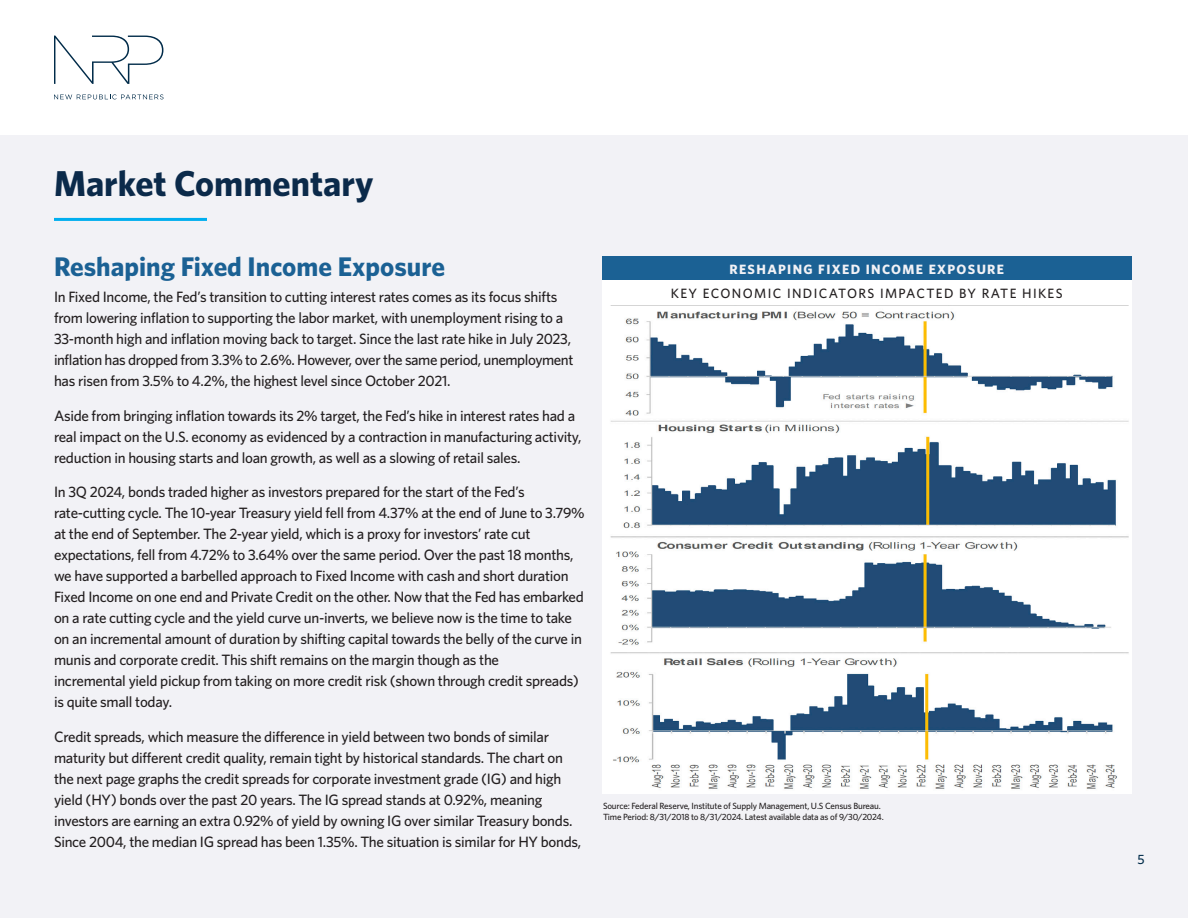
<style>
.page{position:relative;width:1188px;height:918px;background:#fff}
.page>*{position:absolute;margin:0;border:0;box-sizing:border-box;transform-origin:0 0}
.t1{font:700 36px "Whitney";color:#0b2a4a}
.t2{font:700 27px "Whitney";color:#1b6194}
.t3{font:500 15px/21px "Whitney";letter-spacing:-.02em;color:#231f20}
.t4{font:500 13.5px "Whitney";letter-spacing:.1em;color:#231f20}
.t5{font:700 13.5px "Whitney";letter-spacing:.1em;color:#f2f2f6}
.t6{font:500 13.5px "Whitney";color:#002b49}
.t7{font:500 9px "Whitney";letter-spacing:-.02em;color:#231f20}
</style>
<div class="page">
<div style="left:0;top:135px;width:1188px;height:783px;background:#f2f2f6"></div>
<img style="left:608px;top:305px;width:523px;height:489px">
<div style="left:602px;top:256px;width:529px;height:25px;background:#1b6194"></div>
<div style="left:602px;top:281px;width:529px;height:24px;background:#fff"></div>
<hr style="left:54px;top:218px;width:153px;height:3px;background:#00aeef">
<svg style="left:54px;top:94px;width:110px;height:5px"></svg>
<svg style="left:54px;top:36px;width:109px;height:48px"></svg>
<p class="t1" style="left:54px;top:162px;width:321px">Market Commentary</p>
<p class="t2" style="left:54px;top:250px;width:393px">Reshaping Fixed Income Exposure</p>
<p class="t3" style="left:54px;top:286px;width:521px">In Fixed Income, the Fed’s transition to cutting interest rates comes as its focus shifts from lowering inflation to supporting the labor market, with unemployment rising to a 33-month high and inflation moving back to target. Since the last rate hike in July 2023, inflation has dropped from 3.3% to 2.6%. However, over the same period, unemployment has risen from 3.5% to 4.2%, the highest level since October 2021.</p>
<p class="t3" style="left:54px;top:405px;width:529px">Aside from bringing inflation towards its 2% target, the Fed’s hike in interest rates had a real impact on the U.S. economy as evidenced by a contraction in manufacturing activity, reduction in housing starts and loan growth, as well as a slowing of retail sales.</p>
<p class="t3" style="left:54px;top:481px;width:532px">In 3Q 2024, bonds traded higher as investors prepared for the start of the Fed’s rate-cutting cycle. The 10-year Treasury yield fell from 4.37% at the end of June to 3.79% at the end of September. The 2-year yield, which is a proxy for investors’ rate cut expectations, fell from 4.72% to 3.64% over the same period. Over the past 18 months, we have supported a barbelled approach to Fixed Income with cash and short duration Fixed Income on one end and Private Credit on the other. Now that the Fed has embarked on a rate cutting cycle and the yield curve un-inverts, we believe now is the time to take on an incremental amount of duration by shifting capital towards the belly of the curve in munis and corporate credit. This shift remains on the margin though as the<br>incremental yield pickup from taking on more credit risk (shown through credit spreads) is quite small today.</p>
<p class="t3" style="left:54px;top:726px;width:529px">Credit spreads, which measure the difference in yield between two bonds of similar maturity but different credit quality, remain tight by historical standards. The chart on the next page graphs the credit spreads for corporate investment grade (IG) and high yield (HY) bonds over the past 20 years. The IG spread stands at 0.92%, meaning investors are earning an extra 0.92% of yield by owning IG over similar Treasury bonds.<br>Since 2004, the median IG spread has been 1.35%. The situation is similar for HY bonds,</p>
<p class="t5" style="left:729px;top:261px;width:276px">RESHAPING FIXED INCOME EXPOSURE</p>
<p class="t4" style="left:671px;top:285px;width:393px">KEY ECONOMIC INDICATORS IMPACTED BY RATE HIKES</p>
<p class="t7" style="left:603px;top:800px;width:279px">Source: Federal Reserve, Institute of Supply Management, U.S Census Bureau.</p>
<p class="t7" style="left:603px;top:812px;width:282px">Time Period: 8/31/2018 to 8/31/2024. Latest available data as of 9/30/2024.</p>
<p class="t6" style="left:1137px;top:851px;width:9px">5</p>
</div>
